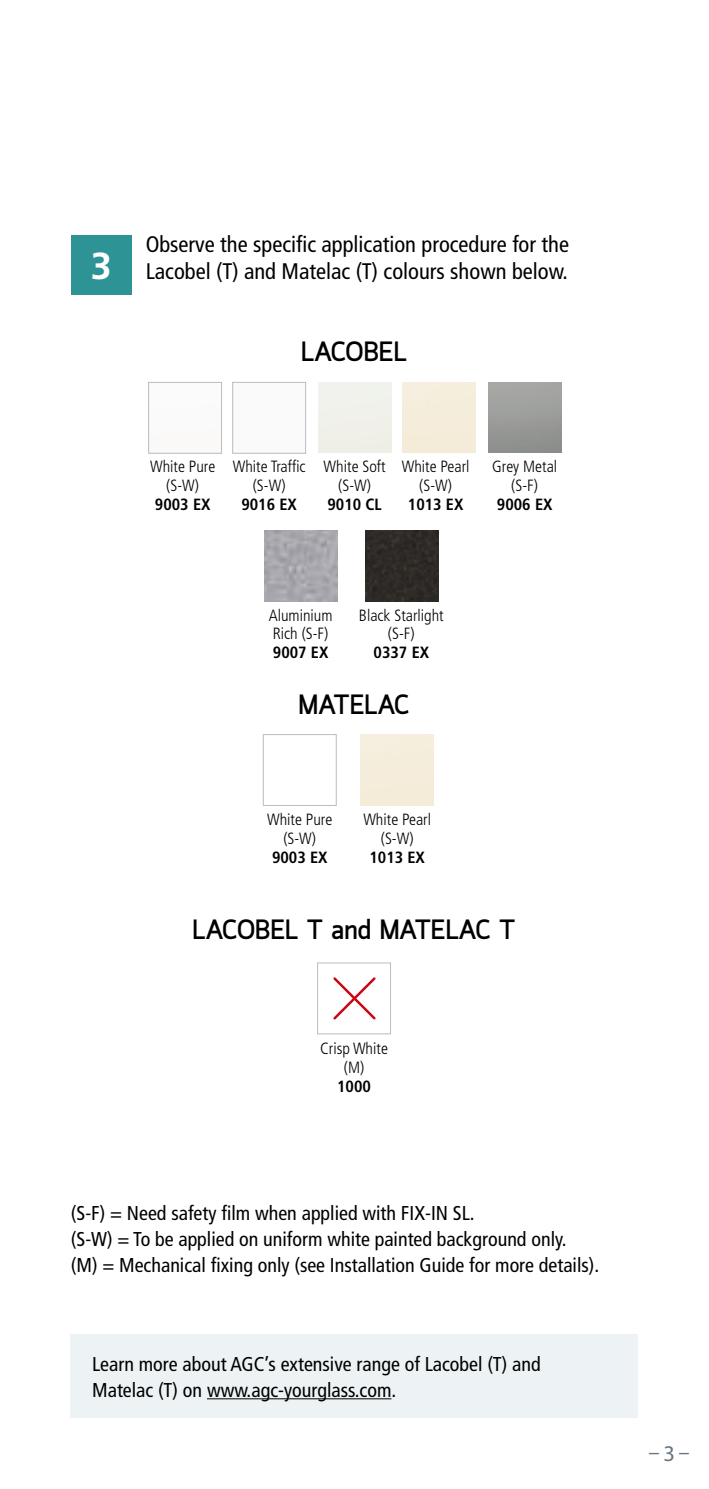
<style>
.page{position:relative;width:709px;height:1489px;background:#fff}
.page>*{position:absolute;margin:0;border:0;box-sizing:border-box;transform-origin:0 0}
.t1{font:700 37.5px "Frutiger LT Std";color:#fff}
.t2{font:700 27.5px "Quark";color:#000}
.t3{font:condensed 22.5px/26.2px "Frutiger LT Std";color:#000}
.t4{font:22.5px "Myriad Pro";color:#697683}
.t5{font:condensed 20px/26.2px "Frutiger LT Std";color:#000}
.t6{font:300 condensed 16.25px/18.8px "Frutiger LT Std";color:#000;text-align:center}
.t7{font:700 condensed 16.25px "Frutiger LT Std";color:#000}
</style>
<div class="page">
<div style="left:71px;top:235px;width:60px;height:59px;background:#2e9394"></div>
<div style="left:263px;top:734px;width:73px;height:71px;border:1px solid #bbbcbd"></div>
<img style="left:264px;top:530px;width:73px;height:71px">
<div style="left:317px;top:962px;width:74px;height:72px;border:1px solid #bbbcbd"></div>
<div style="left:365px;top:530px;width:73px;height:71px;background:#2e2a27"></div>
<svg style="left:317px;top:962px;width:73px;height:71px"></svg>
<div style="left:148px;top:382px;width:74px;height:71px;border:1px solid #bbbcbd"></div>
<div style="left:232px;top:382px;width:74px;height:71px;border:1px solid #bbbcbd"></div>
<div style="left:71px;top:1334px;width:567px;height:83px;background:#edf3f4"></div>
<hr style="left:207px;top:1398px;width:184px;height:1px;background:#000">
<h1 class="t1" style="left:91px;top:244px;width:22px">3</h1>
<p class="t3" style="left:146px;top:231px;width:425px">Observe the specific application procedure for the<br>Lacobel (T) and Matelac (T) colours shown below.</p>
<h2 class="t2" style="left:301px;top:336px;width:107px">LACOBEL</h2>
<p class="t6" style="left:150px;top:457px;width:67px">White Pure (S-W)</p>
<p class="t7" style="left:155px;top:494px;width:57px">9003 EX</p>
<p class="t6" style="left:233px;top:457px;width:74px">White Traffic (S-W)</p>
<p class="t7" style="left:241px;top:494px;width:57px">9016 EX</p>
<p class="t6" style="left:324px;top:457px;width:64px">White Soft (S-W)</p>
<p class="t7" style="left:327px;top:494px;width:56px">9010 CL</p>
<p class="t6" style="left:402px;top:457px;width:69px">White Pearl (S-W)</p>
<p class="t7" style="left:408px;top:494px;width:57px">1013 EX</p>
<p class="t6" style="left:492px;top:457px;width:66px">Grey Metal (S-F)</p>
<p class="t7" style="left:497px;top:494px;width:57px">9006 EX</p>
<p class="t6" style="left:269px;top:606px;width:65px;text-align:left">Aluminium<br>Rich (S-F)</p>
<p class="t7" style="left:273px;top:643px;width:57px">9007 EX</p>
<p class="t6" style="left:359px;top:606px;width:86px">Black Starlight (S-F)</p>
<p class="t7" style="left:373px;top:643px;width:57px">0337 EX</p>
<h2 class="t2" style="left:298px;top:688px;width:112px">MATELAC</h2>
<p class="t6" style="left:267px;top:810px;width:67px">White Pure (S-W)</p>
<p class="t7" style="left:272px;top:847px;width:57px">9003 EX</p>
<p class="t6" style="left:363px;top:810px;width:69px">White Pearl (S-W)</p>
<p class="t7" style="left:369px;top:847px;width:57px">1013 EX</p>
<h2 class="t2" style="left:193px;top:913px;width:324px">LACOBEL T and MATELAC T</h2>
<p class="t6" style="left:320px;top:1039px;width:69px">Crisp White (M)</p>
<p class="t7" style="left:337px;top:1076px;width:35px">1000</p>
<p class="t5" style="left:71px;top:1199px;width:530px">(S-F) = Need safety film when applied with FIX-IN SL.<br>(S-W) = To be applied on uniform white painted background only.<br>(M) = Mechanical fixing only (see Installation Guide for more details).</p>
<p class="t5" style="left:92px;top:1350px;width:450px">Learn more about AGC’s extensive range of Lacobel (T) and<br>Matelac (T) on www.agc-yourglass.com.</p>
<p class="t4" style="left:648px;top:1439px;width:43px">–3–</p>
</div>
